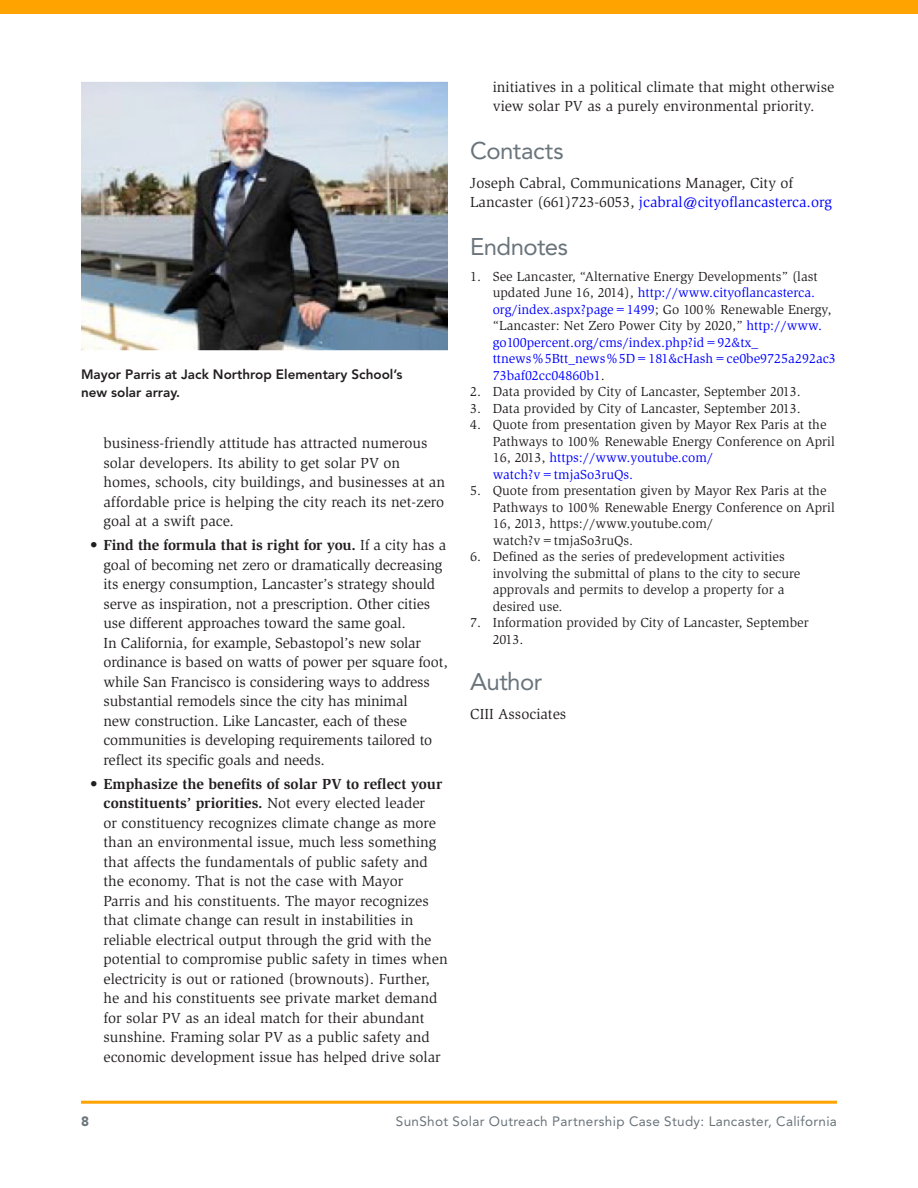
<style>
.page{position:relative;width:918px;height:1188px;background:#fff}
.page>*{position:absolute;margin:0;border:0;box-sizing:border-box;transform-origin:0 0}
.ha{font:24px "Avenir LT Std";letter-spacing:-.025em;color:#6a747b}
.en{font:24px "Avenir LT Std";letter-spacing:-.025em;color:#6a747b}
.t1{font:15px/19.5px "Slimbach Std";color:#231f20}
.ref{font:15px "Slimbach Std";color:#231f20}
.en-2{font:13.5px/16.5px "Slimbach Std";color:#231f20}
.en-3{font:13.5px/16.5px "Slimbach Std";color:#00f}
.None-2{font:13.5px "Avenir LT Std";letter-spacing:.025em;color:#6a747b}
.cp{font:800 13.5px/18px "Avenir LT Std";color:#231f20}
.t2{font:900 13.5px "Avenir LT Std";color:#6a747b}
.s1{font-weight:700}
.s2{color:#00f}
.s3{color:#231f20}
</style>
<div class="page">
<hr style="left:81px;top:1101px;width:756px;height:3px;background:#ffa300">
<img style="left:81px;top:81px;width:367px;height:270px">
<div style="left:0;top:0;width:918px;height:14px;background:#ffa300"></div>
<p class="cp" style="left:81px;top:366px;width:323px">Mayor Parris at Jack Northrop Elementary School’s new solar array.</p>
<p class="t1" style="left:104px;top:434px;width:343px">business-friendly attitude has attracted numerous solar developers. Its ability to get solar PV on homes, schools, city buildings, and businesses at an affordable price is helping the city reach its net-zero goal at a swift pace.</p>
<p class="t1" style="left:104px;top:536px;width:346px;text-indent:-14px"><span class="s1">• Find the formula that is right for you.</span> If a city has a goal of becoming net zero or dramatically decreasing its energy consumption, Lancaster’s strategy should serve as inspiration, not a prescription. Other cities use different approaches toward the same goal.<br>In California, for example, Sebastopol’s new solar ordinance is based on watts of power per square foot, while San Francisco is considering ways to address substantial remodels since the city has minimal<br>new construction. Like Lancaster, each of these communities is developing requirements tailored to reflect its specific goals and needs.</p>
<p class="t1" style="left:104px;top:774px;width:346px;text-indent:-14px"><span class="s1">• Emphasize the benefits of solar PV to reflect your constituents’ priorities.</span> Not every elected leader<br>or constituency recognizes climate change as more than an environmental issue, much less something that affects the fundamentals of public safety and the economy. That is not the case with Mayor<br>Parris and his constituents. The mayor recognizes that climate change can result in instabilities in reliable electrical output through the grid with the potential to compromise public safety in times when electricity is out or rationed (brownouts). Further, he and his constituents see private market demand for solar PV as an ideal match for their abundant sunshine. Framing solar PV as a public safety and economic development issue has helped drive solar</p>
<p class="t1" style="left:493px;top:77px;width:343px">initiatives in a political climate that might otherwise view solar PV as a purely environmental priority.</p>
<p class="ha" style="left:470px;top:137px;width:95px">Contacts</p>
<p class="t1" style="left:470px;top:173px;width:363px">Joseph Cabral, Communications Manager, City of<br>Lancaster (661)723-6053, <span class="s2">jcabral@cityoflancasterca.org</span></p>
<p class="ha" style="left:470px;top:233px;width:99px">Endnotes</p>
<p class="en-3" style="left:493px;top:268px;width:345px;text-indent:-22px"><span class="s3">1. See Lancaster, “Alternative Energy Developments” (last updated June 16, 2014),</span> http://www.cityoflancasterca. org/index.aspx?page=1499<span class="s3">; Go 100% Renewable Energy, “Lancaster: Net Zero Power City by 2020,”</span> http://www. go100percent.org/cms/index.php?id=92&amp;tx_ ttnews%5Btt_news%5D=181&amp;cHash=ce0be9725a292ac3<br>73baf02cc04860b1<span class="s3">.</span></p>
<p class="en-2" style="left:470px;top:384px;width:332px">2. Data provided by City of Lancaster, September 2013.</p>
<p class="en-2" style="left:470px;top:400px;width:332px">3. Data provided by City of Lancaster, September 2013.</p>
<p class="en-2" style="left:493px;top:417px;width:344px;text-indent:-22px">4. Quote from presentation given by Mayor Rex Paris at the Pathways to 100% Renewable Energy Conference on April 16, 2013, <span class="s2">https://www.youtube.com/ watch?v=tmjaSo3ruQs.</span></p>
<p class="en-2" style="left:493px;top:483px;width:344px;text-indent:-22px">5. Quote from presentation given by Mayor Rex Paris at the Pathways to 100% Renewable Energy Conference on April 16, 2013, https://www.youtube.com/ watch?v=tmjaSo3ruQs.</p>
<p class="en-2" style="left:493px;top:549px;width:309px;text-indent:-22px">6. Defined as the series of predevelopment activities involving the submittal of plans to the city to secure approvals and permits to develop a property for a desired use.</p>
<p class="en-2" style="left:493px;top:615px;width:317px;text-indent:-22px">7. Information provided by City of Lancaster, September<br>2013.</p>
<p class="en" style="left:470px;top:668px;width:74px">Author</p>
<p class="ref" style="left:470px;top:705px;width:98px">CIII Associates</p>
<p class="t2" style="left:81px;top:1113px;width:9px">8</p>
<p class="None-2" style="left:396px;top:1114px;width:443px">SunShot Solar Outreach Partnership Case Study: Lancaster, California</p>
</div>
